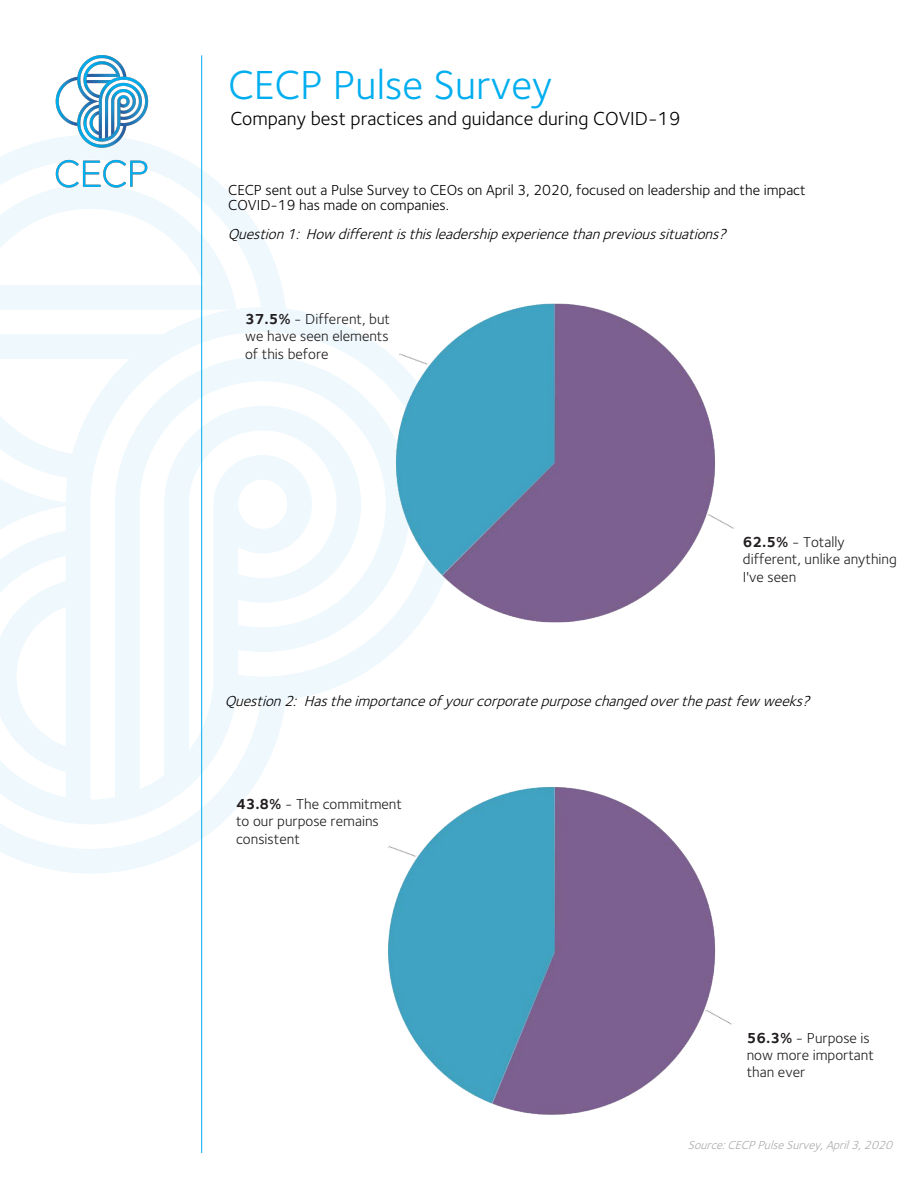
<style>
.page{position:relative;width:918px;height:1188px;background:#fff}
.page>*{position:absolute;margin:0;border:0;box-sizing:border-box;transform-origin:0 0}
.t1{font:42px "Foundry Sterling";color:#00aeef}
.t2{font:19.5px "Foundry Sterling";color:#000}
.t3{font:15px/17.4px "Foundry Sterling";color:#221e1f}
.t4{font:italic 15px "Foundry Sterling";color:#000}
.t5{font:15px/14.7px "Foundry Sterling";color:#000}
.t6{font:italic 12px "Foundry Sterling";color:#aaa}
.s1{font-weight:700}
</style>
<div class="page">
<svg style="left:0;top:135px;width:419px;height:739px"></svg>
<hr style="left:201px;top:55px;width:1px;height:1128px;background:#00aeef">
<img style="left:46px;top:55px;width:112px;height:136px">
<img style="left:201px;top:1154px;width:1px;height:29px">
<img style="left:391px;top:298px;width:324px;height:326px">
<img style="left:383px;top:786px;width:332px;height:329px">
<img style="left:396px;top:336px;width:34px;height:39px">
<img style="left:706px;top:500px;width:30px;height:37px">
<img style="left:704px;top:995px;width:30px;height:38px">
<img style="left:385px;top:829px;width:33px;height:39px">
<h1 class="t1" style="left:228px;top:61px;width:326px">CECP Pulse Survey</h1>
<h2 class="t2" style="left:230px;top:108px;width:452px">Company best practices and guidance during COVID-19</h2>
<p class="t5" style="left:228px;top:183px;width:579px">CECP sent out a Pulse Survey to CEOs on April 3, 2020, focused on leadership and the impact<br>COVID-19 has made on companies.</p>
<p class="t4" style="left:228px;top:226px;width:504px">Question1: How differentisthisleadershipexperiencethanprevioussituations?</p>
<p class="t3" style="left:245px;top:310px;width:146px;text-align:justify"><span class="s1">37.5%</span> - Different, but we have seen elements of this before</p>
<p class="t3" style="left:743px;top:533px;width:155px"><span class="s1">62.5%</span> - Totally different, unlike anything<br>I've seen</p>
<p class="t4" style="left:225px;top:693px;width:591px">Question2: Hastheimportanceofyourcorporatepurposechangedoverthepastfew weeks?</p>
<p class="t3" style="left:236px;top:795px;width:168px"><span class="s1">43.8%</span> - The commitment to our purpose remains consistent</p>
<p class="t3" style="left:747px;top:1029px;width:129px"><span class="s1">56.3%</span> - Purpose is now more important than ever</p>
<p class="t6" style="left:688px;top:1138px;width:210px">Source:CECPPulseSurvey,April3,2020</p>
</div>
